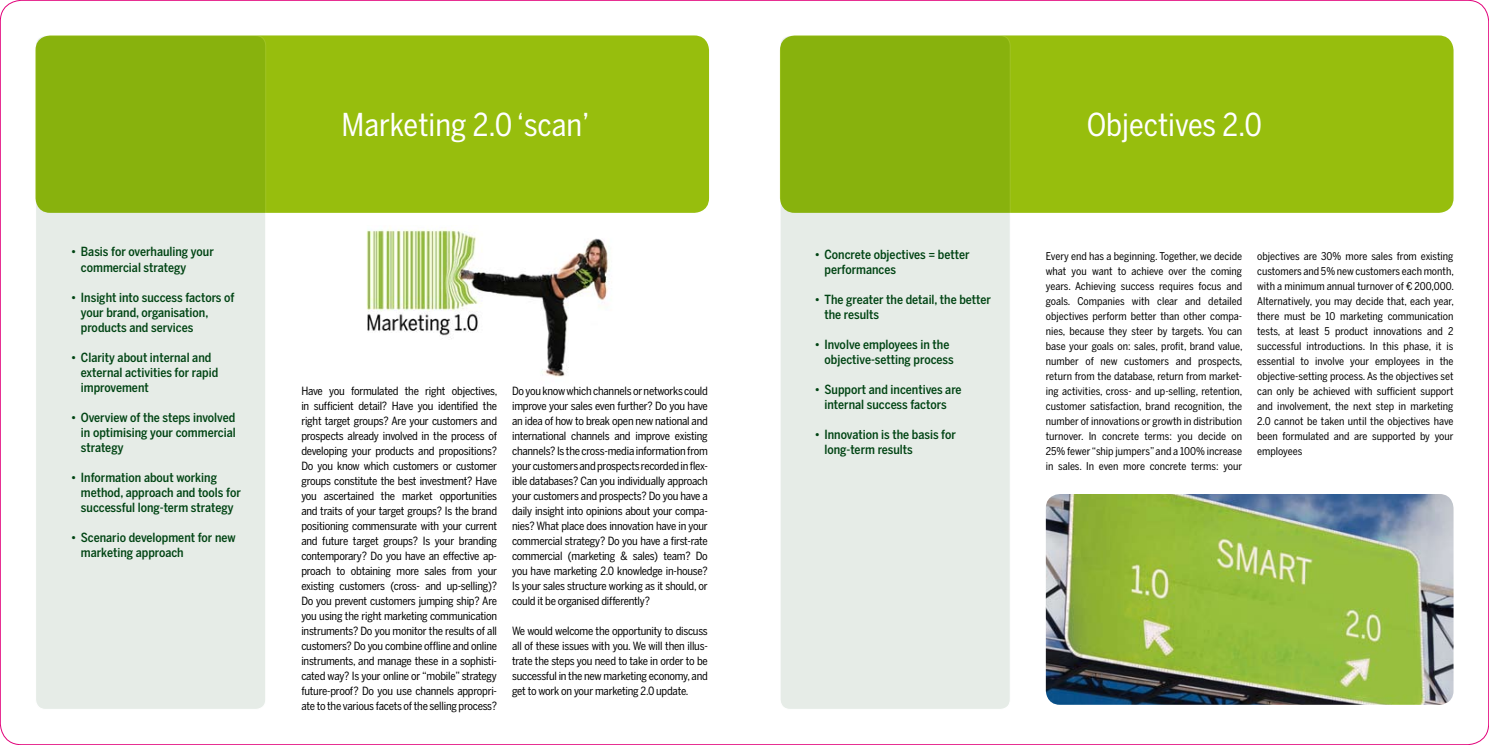
<style>
.page{position:relative;width:1489px;height:745px;background:#fff}
.page>*{position:absolute;margin:0;border:0;box-sizing:border-box;transform-origin:0 0}
.t1{font:31.25px "Benton Sans Cond";color:#fff}
.t2{font:500 12.5px/15px "Benton Sans Cond";color:#004413}
.t3{font:11.25px/15px "Benton Sans Cond";letter-spacing:-.02em;color:#000;text-align:justify}
.t4{font:10.62px/15px "Benton Sans Cond";color:#000;text-align:justify}
</style>
<div class="page">
<div style="left:35px;top:35px;width:674px;height:178px;background:#97be0d;border-radius:15px"></div>
<svg style="left:36px;top:36px;width:230px;height:673px;fill:#e6ece7"></svg>
<div style="left:35px;top:35px;width:231px;height:674px;border:1px solid #fff;border-radius:10px"></div>
<div style="left:780px;top:35px;width:673px;height:178px;background:#97be0d;border-radius:15px"></div>
<svg style="left:780px;top:36px;width:230px;height:673px;fill:#e6ece7"></svg>
<div style="left:780px;top:35px;width:230px;height:674px;border:1px solid #fff;border-radius:10px"></div>
<img style="left:1045px;top:494px;width:408px;height:210px">
<img style="left:366px;top:228px;width:244px;height:149px">
<p class="t2" style="left:81px;top:244px;width:134px;text-indent:-10px">• Basis for overhauling your commercial strategy</p>
<p class="t2" style="left:81px;top:289px;width:155px;text-indent:-10px">• Insight into success factors of your brand, organisation, products and services</p>
<p class="t2" style="left:81px;top:349px;width:139px;text-indent:-10px">• Clarity about internal and external activities for rapid improvement</p>
<p class="t2" style="left:81px;top:409px;width:156px;text-align:justify;text-indent:-10px">• Overview of the steps involved in optimising your commercial strategy</p>
<p class="t2" style="left:81px;top:469px;width:161px;text-indent:-10px">• Information about working method, approach and tools for successful long-term strategy</p>
<p class="t2" style="left:81px;top:529px;width:156px;text-indent:-10px">• Scenario development for new marketing approach</p>
<h1 class="t1" style="left:341px;top:106px;width:249px">Marketing 2.0 ‘scan’</h1>
<h1 class="t1" style="left:1086px;top:106px;width:177px">Objectives 2.0</h1>
<p class="t3" style="left:301px;top:383px;width:197px">Have you formulated the right objectives, in sufficient detail? Have you identified the right target groups? Are your customers and prospects already involved in the process of developing your products and propositions?<br>Do you know which customers or customer groups constitute the best investment? Have you ascertained the market opportunities and traits of your target groups? Is the brand positioning commensurate with your current and future target groups? Is your branding contemporary? Do you have an effective ap&shy;proach to obtaining more sales from your existing customers (cross- and up-selling)?<br>Do you prevent customers jumping ship? Are you using the right marketing communication instruments? Do you monitor the results of all customers? Do you combine offline and online instruments, and manage these in a sophisti&shy;cated way? Is your online or “mobile” strategy future-proof? Do you use channels appropri&shy;ate to the various facets of the selling process?</p>
<p class="t3" style="left:512px;top:383px;width:197px">Do you know which channels or networks could improve your sales even further? Do you have an idea of how to break open new national and international channels and improve existing channels? Is the cross-media information from your customers and prospects recorded in flex&shy;ible databases? Can you individually approach your customers and prospects? Do you have a daily insight into opinions about your compa&shy;nies? What place does innovation have in your commercial strategy? Do you have a first-rate commercial (marketing &amp; sales) team? Do you have marketing 2.0 knowledge in-house?<br>Is your sales structure working as it should, or could it be organised differently?</p>
<p class="t3" style="left:512px;top:623px;width:197px">We would welcome the opportunity to discuss all of these issues with you. We will then illus&shy;trate the steps you need to take in order to be successful in the new marketing economy, and get to work on your marketing 2.0 update.</p>
<p class="t2" style="left:824px;top:247px;width:146px;text-indent:-10px">• Concrete objectives = better performances</p>
<p class="t2" style="left:824px;top:292px;width:168px;text-indent:-10px">• The greater the detail, the better the results</p>
<p class="t2" style="left:824px;top:337px;width:131px;text-indent:-10px">• Involve employees in the objective-setting process</p>
<p class="t2" style="left:814px;top:382px;width:149px;text-align:center">• Support and incentives are internal success factors</p>
<p class="t2" style="left:824px;top:427px;width:133px;text-indent:-10px">• Innovation is the basis for long-term results</p>
<p class="t4" style="left:1045px;top:248px;width:198px">Every end has a beginning. Together, we decide what you want to achieve over the coming years. Achieving success requires focus and goals. Companies with clear and detailed objectives perform better than other compa&shy;nies, because they steer by targets. You can base your goals on: sales, profit, brand value, number of new customers and prospects, return from the database, return from market&shy;ing activities, cross- and up-selling, retention, customer satisfaction, brand recognition, the number of innovations or growth in distribution turnover. In concrete terms: you decide on 25% fewer “ship jumpers” and a 100% increase in sales. In even more concrete terms: your</p>
<p class="t4" style="left:1257px;top:248px;width:198px">objectives are 30% more sales from existing customers and 5% new customers each month, with a minimum annual turnover of € 200,000.<br>Alternatively, you may decide that, each year, there must be 10 marketing communication tests, at least 5 product innovations and 2 successful introductions. In this phase, it is essential to involve your employees in the objective-setting process. As the objectives set can only be achieved with sufficient support and involvement, the next step in marketing 2.0 cannot be taken until the objectives have been formulated and are supported by your employees</p>
</div>
